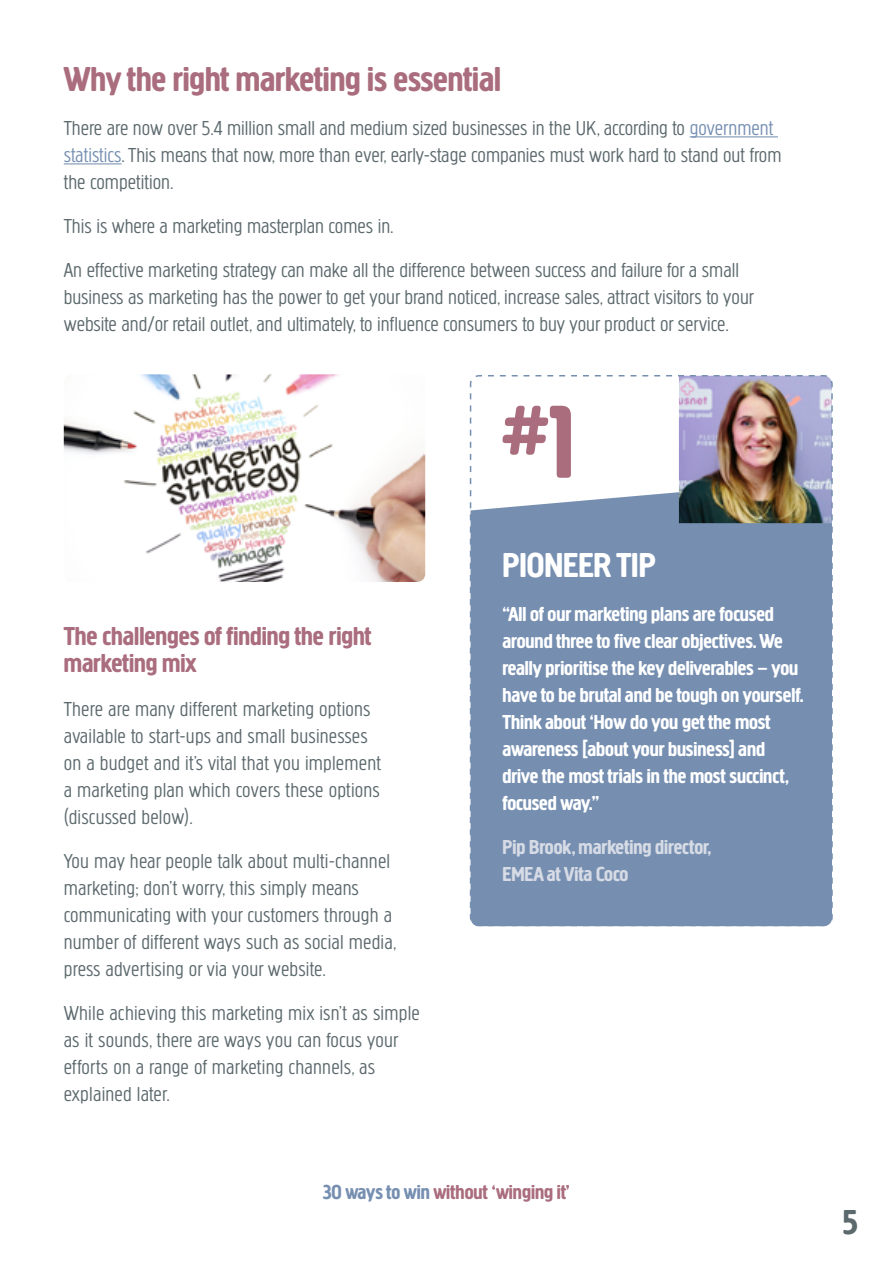
<style>
.page{position:relative;width:893px;height:1263px;background:#fff}
.page>*{position:absolute;margin:0;border:0;box-sizing:border-box;transform-origin:0 0}
.t1{font:700 108px "Plusnet Creighton Pro";color:#aa6d7d}
.t2{font:700 36px "Plusnet Creighton Pro";color:#aa6d7d}
.t3{font:700 36px "Plusnet Creighton Pro";color:#fff}
.t4{font:700 36px "Plusnet Creighton Pro";color:#5c696d}
.t5{font:700 27px/27px "Plusnet Creighton Pro";color:#aa6d7d}
.t6{font:300 21px/27px "Plusnet Creighton Pro";color:#5c696d}
.t7{font:700 21px/27px "Plusnet Creighton Pro";color:#fff}
.t8{font:700 21px/27px "Plusnet Creighton Pro";color:#d6dbe5}
.t9{font:700 21px "Plusnet Creighton Pro";color:#aa6d7d}
.s1{color:#768fb1}
</style>
<div class="page">
<hr style="left:690px;top:136px;width:88px;height:1px;background:#768fb1">
<hr style="left:64px;top:163px;width:58px;height:1px;background:#768fb1">
<img style="left:64px;top:374px;width:361px;height:208px">
<svg style="left:469px;top:375px;width:364px;height:552px;background:#8b9db7"></svg>
<h2 class="t2" style="left:64px;top:58px;width:439px">Why the right marketing is essential</h2>
<p class="t6" style="left:64px;top:114px;width:719px">There are now over 5.4 million small and medium sized businesses in the UK, according to <span class="s1">government statistics</span>. This means that now, more than ever, early-stage companies must work hard to stand out from the competition.</p>
<p class="t6" style="left:64px;top:204px;width:677px;line-height:44px">This is where a marketing masterplan comes in.<br>An effective marketing strategy can make all the difference between success and failure for a small</p>
<p class="t6" style="left:64px;top:283px;width:692px">business as marketing has the power to get your brand noticed, increase sales, attract visitors to your website and/or retail outlet, and ultimately, to influence consumers to buy your product or service.</p>
<p class="t5" style="left:64px;top:622px;width:309px">The challenges of finding the right marketing mix</p>
<p class="t6" style="left:64px;top:695px;width:319px">There are many different marketing options available to start-ups and small businesses on a budget and it’s vital that you implement a marketing plan which covers these options (discussed below).</p>
<p class="t6" style="left:64px;top:847px;width:334px">You may hear people talk about multi-channel marketing; don’t worry, this simply means communicating with your customers through a number of different ways such as social media, press advertising or via your website.</p>
<p class="t6" style="left:64px;top:999px;width:358px">While achieving this marketing mix isn’t as simple as it sounds, there are ways you can focus your efforts on a range of marketing channels, as explained later.</p>
<h1 class="t1" style="left:502px;top:379px;width:74px">#1</h1>
<h2 class="t3" style="left:502px;top:544px;width:153px">Pioneer tip</h2>
<p class="t7" style="left:502px;top:600px;width:303px">“All of our marketing plans are focused around three to five clear objectives. We really prioritise the key deliverables – you have to be brutal and be tough on yourself.<br>Think about ‘How do you get the most awareness [about your business] and drive the most trials in the most succinct, focused way.”</p>
<p class="t8" style="left:502px;top:833px;width:210px">Pip Brook, marketing director,<br>EMEA at Vita Coco</p>
<p class="t9" style="left:323px;top:1180px;width:248px"><span class="s1">30 ways to win</span> without ‘winging it’</p>
<h2 class="t4" style="left:843px;top:1201px;width:17px">5</h2>
</div>
